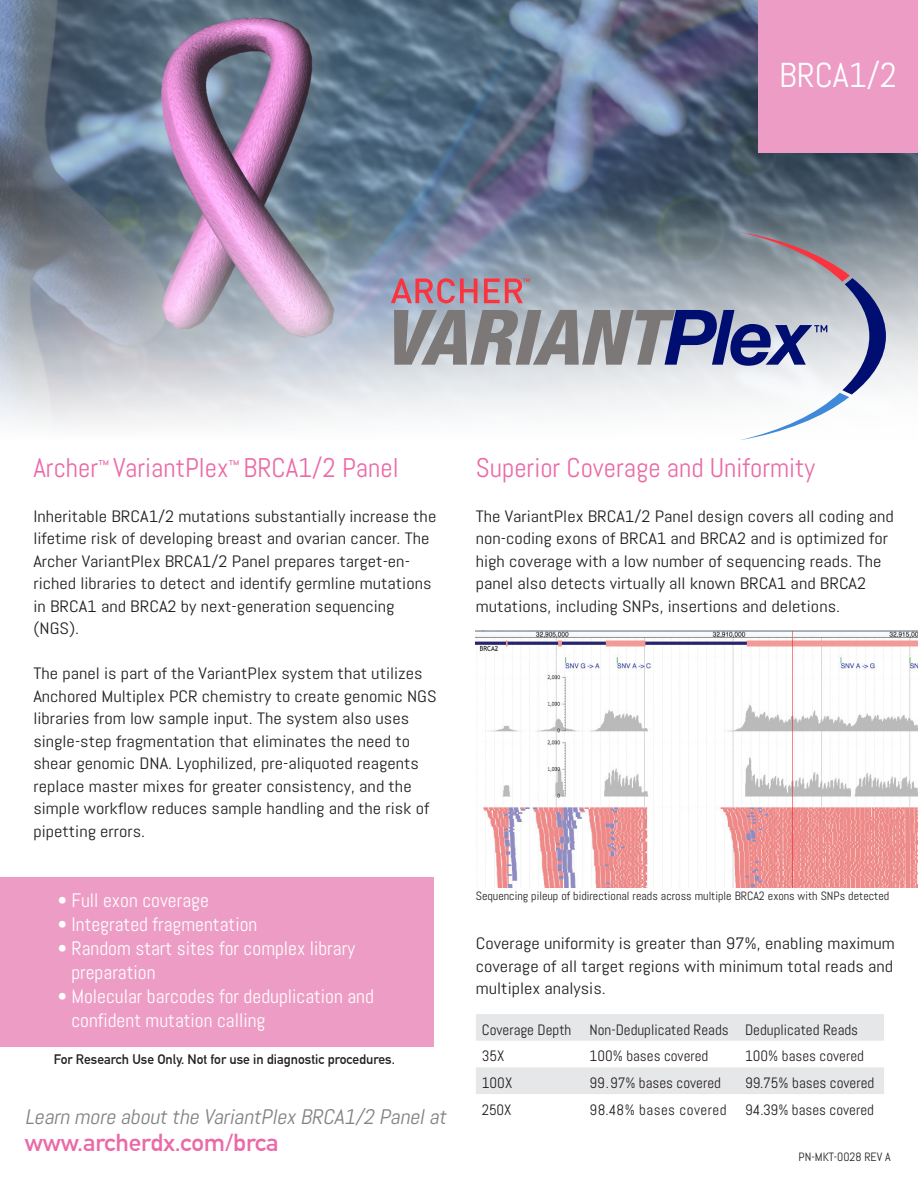
<style>
.page{position:relative;width:918px;height:1188px;background:#fff}
.page>*{position:absolute;margin:0;border:0;box-sizing:border-box;transform-origin:0 0}
.t1{font:34.5px "Abel";color:#fff}
.t2{font:27px "Abel";color:#ea6ba8}
.t3{font:700 24px "DIN Alternate";letter-spacing:-.01em;color:#ea6aa8;scale:1.05 1}
.t4{font:italic 21px "Abel";color:#808285;scale:1.05 1}
.t5{font:19.5px/24px "Abel";color:#fff}
.t6{font:16.5px/22.5px "Abel";color:#231f20;scale:1.12 1}
.t7{font:15px/26.7px "Abel";color:#231f20}
.t8{font:700 13.5px "DIN Alternate";color:#231f20}
.t9{font:12px "Abel";color:#231f20}
</style>
<div class="page">
<img style="left:0;top:0;width:918px;height:426px">
<div style="left:758px;top:0;width:160px;height:152px;background:#ed9dc5"></div>
<div style="left:0;top:877px;width:433px;height:169px;background:#ed9dc5"></div>
<svg style="left:476px;top:1014px;width:408px;height:80px"></svg>
<img style="left:476px;top:630px;width:442px;height:258px">
<svg style="left:391px;top:232px;width:495px;height:208px"></svg>
<h1 class="t1" style="left:779px;top:53px;width:119px">BRCA1/2</h1>
<h2 class="t2" style="left:33px;top:450px;width:367px">Archer<sup>™</sup> VariantPlex<sup>™</sup> BRCA1/2 Panel</h2>
<p class="t6" style="left:33px;top:505px;width:361px">Inheritable BRCA1/2 mutations substantially increase the lifetime risk of developing breast and ovarian cancer. The Archer VariantPlex BRCA1/2 Panel prepares target-en&shy;riched libraries to detect and identify germline mutations in BRCA1 and BRCA2 by next-generation sequencing (NGS).</p>
<p class="t6" style="left:33px;top:662px;width:361px">The panel is part of the VariantPlex system that utilizes Anchored Multiplex PCR chemistry to create genomic NGS libraries from low sample input. The system also uses single-step fragmentation that eliminates the need to shear genomic DNA. Lyophilized, pre-aliquoted reagents replace master mixes for greater consistency, and the simple workflow reduces sample handling and the risk of pipetting errors.</p>
<p class="t5" style="left:58px;top:889px;width:153px">• Full exon coverage</p>
<p class="t5" style="left:58px;top:913px;width:201px">• Integrated fragmentation</p>
<p class="t5" style="left:71px;top:937px;width:285px;text-indent:-13px">• Random start sites for complex library preparation</p>
<p class="t5" style="left:71px;top:985px;width:304px;text-indent:-13px">• Molecular barcodes for deduplication and confident mutation calling</p>
<p class="t8" style="left:54px;top:1049px;width:343px">For Research Use Only. Not for use in diagnostic procedures.</p>
<p class="t4" style="left:25px;top:1104px;width:407px">Learn more aboutthe VariantPlexBRCA1/2 Panelat</p>
<h3 class="t3" style="left:25px;top:1125px;width:243px">www.archerdx.com/brca</h3>
<h2 class="t2" style="left:476px;top:450px;width:341px">Superior Coverage and Uniformity</h2>
<p class="t6" style="left:476px;top:505px;width:375px">The VariantPlex BRCA1/2 Panel design covers all coding and non-coding exons of BRCA1 and BRCA2 and is optimized for high coverage with a low number of sequencing reads. The panel also detects virtually all known BRCA1 and BRCA2 mutations, including SNPs, insertions and deletions.</p>
<p class="t9" style="left:476px;top:888px;width:415px">Sequencing pileup of bidirectional reads across multiple BRCA2 exons with SNPs detected</p>
<p class="t6" style="left:476px;top:932px;width:376px;text-align:justify">Coverage uniformity is greater than 97%, enabling maximum coverage of all target regions with minimum total reads and multiplex analysis.</p>
<p class="t7" style="left:482px;top:1016px;width:378px">Coverage Depth Non-Deduplicated Reads Deduplicated Reads<br>35X</p>
<p class="t7" style="left:590px;top:1043px;width:120px">100% bases covered</p>
<p class="t7" style="left:745px;top:1043px;width:120px">100% bases covered</p>
<p class="t7" style="left:482px;top:1070px;width:32px">100X</p>
<p class="t7" style="left:590px;top:1070px;width:133px">99.97% bases covered</p>
<p class="t7" style="left:745px;top:1070px;width:131px">99.75% bases covered</p>
<p class="t7" style="left:482px;top:1096px;width:31px">250X</p>
<p class="t7" style="left:590px;top:1096px;width:286px">98.48% bases covered 94.39% bases covered</p>
<p class="t9" style="left:799px;top:1149px;width:94px">PN-MKT-0028 REV A</p>
</div>
